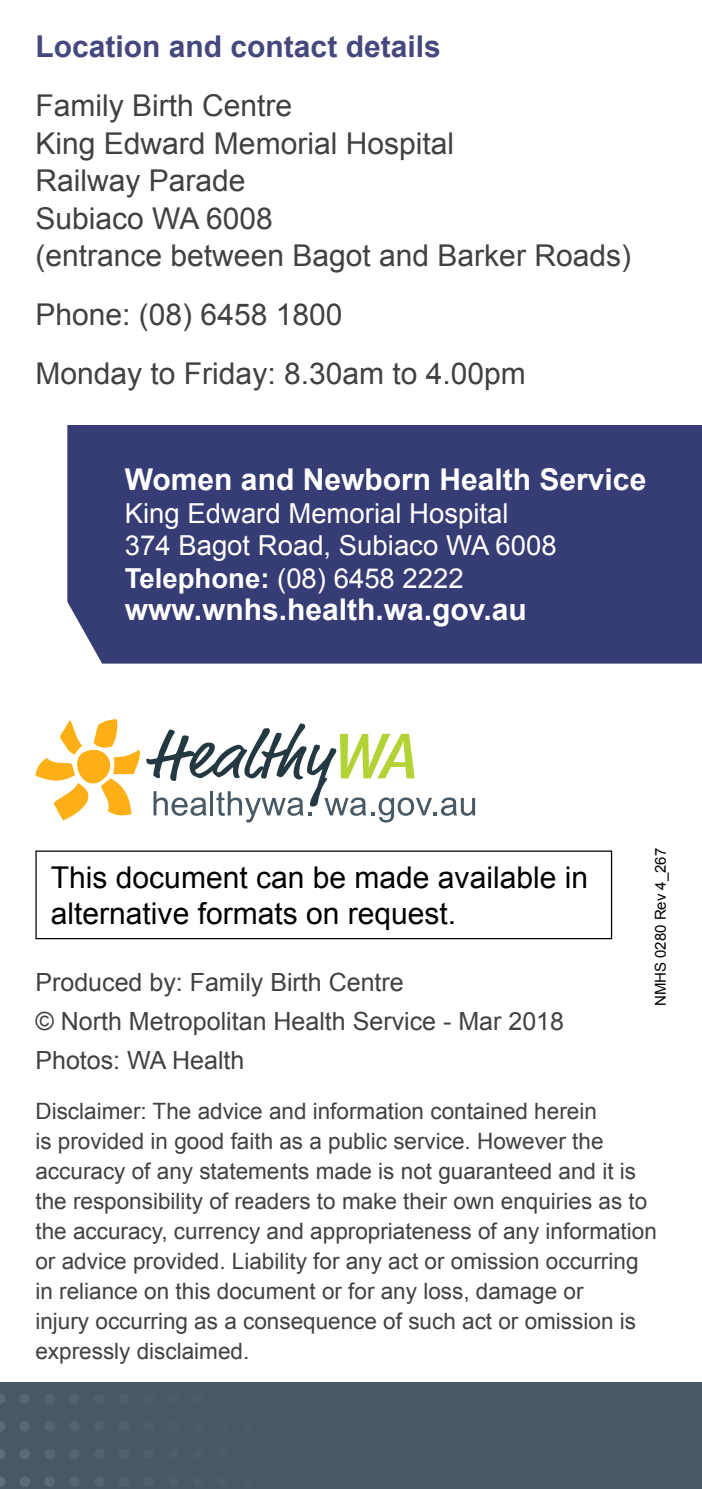
<style>
.page{position:relative;width:702px;height:1489px;background:#fff}
.page>*{position:absolute;margin:0;border:0;box-sizing:border-box;transform-origin:0 0}
.t1{font:30px/37.5px "Arial";color:#414042}
.t2{font:30px/36px "Arial";color:#000}
.t3{font:700 30px "Arial";color:#fff}
.t4{font:700 30px "Arial";color:#44487e}
.t5{font:27.5px/32.5px "Arial";color:#fff}
.t6{font:25px/39.2px "Arial";color:#414042}
.t7{font:22.5px/30px "Arial";color:#414042}
.t8{font:15px "Arial";color:#000}
.s1{font-weight:700}
</style>
<div class="page">
<div style="left:67px;top:425px;width:635px;height:238px;background:#363c74"></div>
<div style="left:35px;top:850px;width:577px;height:89px;border:1px solid #000"></div>
<svg style="left:35px;top:719px;width:440px;height:103px"></svg>
<div style="left:0;top:1382px;width:702px;height:106px;background:#485865"></div>
<div style="left:168px;top:1393px;width:11px;height:10px;background:#4c5c68;border-radius:50%"></div>
<div style="left:119px;top:1393px;width:10px;height:10px;background:#4f5e6b;border-radius:50%"></div>
<div style="left:144px;top:1393px;width:10px;height:10px;background:#4d5d6a;border-radius:50%"></div>
<div style="left:69px;top:1393px;width:11px;height:10px;background:#52616e;border-radius:50%"></div>
<div style="left:94px;top:1393px;width:11px;height:10px;background:#50606c;border-radius:50%"></div>
<div style="left:19px;top:1393px;width:11px;height:10px;background:#576672;border-radius:50%"></div>
<div style="left:44px;top:1393px;width:11px;height:10px;background:#546370;border-radius:50%"></div>
<svg style="left:0;top:1393px;width:5px;height:10px"></svg>
<div style="left:168px;top:1420px;width:11px;height:11px;background:#4d5c69;border-radius:50%"></div>
<div style="left:193px;top:1420px;width:11px;height:11px;background:#4c5b68;border-radius:50%"></div>
<div style="left:119px;top:1420px;width:10px;height:11px;background:#4f5f6b;border-radius:50%"></div>
<div style="left:144px;top:1420px;width:10px;height:11px;background:#4e5d6a;border-radius:50%"></div>
<div style="left:69px;top:1420px;width:11px;height:11px;background:#54636f;border-radius:50%"></div>
<div style="left:94px;top:1420px;width:11px;height:11px;background:#51606d;border-radius:50%"></div>
<div style="left:19px;top:1420px;width:11px;height:11px;background:#596874;border-radius:50%"></div>
<div style="left:44px;top:1420px;width:11px;height:11px;background:#566571;border-radius:50%"></div>
<svg style="left:0;top:1421px;width:5px;height:10px"></svg>
<div style="left:168px;top:1448px;width:11px;height:11px;background:#4d5d6a;border-radius:50%"></div>
<div style="left:193px;top:1448px;width:11px;height:11px;background:#4c5c69;border-radius:50%"></div>
<div style="left:119px;top:1448px;width:10px;height:11px;background:#51606d;border-radius:50%"></div>
<div style="left:144px;top:1448px;width:10px;height:11px;background:#4f5e6b;border-radius:50%"></div>
<div style="left:69px;top:1448px;width:11px;height:11px;background:#556470;border-radius:50%"></div>
<div style="left:94px;top:1448px;width:11px;height:11px;background:#53626e;border-radius:50%"></div>
<div style="left:19px;top:1448px;width:11px;height:11px;background:#5b6976;border-radius:50%"></div>
<div style="left:44px;top:1448px;width:11px;height:11px;background:#586673;border-radius:50%"></div>
<svg style="left:0;top:1449px;width:5px;height:10px"></svg>
<div style="left:218px;top:1476px;width:11px;height:10px;background:#4c5c68;border-radius:50%"></div>
<div style="left:168px;top:1476px;width:11px;height:10px;background:#4e5e6a;border-radius:50%"></div>
<div style="left:193px;top:1476px;width:11px;height:10px;background:#4d5c69;border-radius:50%"></div>
<div style="left:119px;top:1476px;width:10px;height:10px;background:#52616e;border-radius:50%"></div>
<div style="left:144px;top:1476px;width:10px;height:10px;background:#505f6c;border-radius:50%"></div>
<div style="left:69px;top:1476px;width:11px;height:10px;background:#576572;border-radius:50%"></div>
<div style="left:94px;top:1476px;width:11px;height:10px;background:#546370;border-radius:50%"></div>
<div style="left:19px;top:1476px;width:11px;height:10px;background:#5d6c78;border-radius:50%"></div>
<div style="left:44px;top:1476px;width:11px;height:10px;background:#596874;border-radius:50%"></div>
<svg style="left:0;top:1476px;width:5px;height:10px"></svg>
<h1 class="t4" style="left:35px;top:27px;width:407px">Location and contact details</h1>
<h1 class="t1" style="left:35px;top:87px;width:597px">Family Birth Centre<br>King Edward Memorial Hospital<br>Railway Parade<br>Subiaco WA 6008<br>(entrance between Bagot and Barker Roads)</h1>
<h1 class="t1" style="left:35px;top:285px;width:492px;line-height:58.8px">Phone: (08) 6458 1800<br>Monday to Friday: 8.30am to 4.00pm</h1>
<h1 class="t3" style="left:125px;top:459px;width:523px">Women and Newborn Health Service</h1>
<p class="t5" style="left:125px;top:497px;width:433px">King Edward Memorial Hospital<br>374 Bagot Road, Subiaco WA 6008<br><span class="s1">Telephone:</span> (08) 6458 2222</p>
<h1 class="t3" style="left:125px;top:589px;width:403px">www.wnhs.health.wa.gov.au</h1>
<h1 class="t2" style="left:51px;top:859px;width:538px">This document can be made available in alternative formats on request.</h1>
<p class="t6" style="left:35px;top:962px;width:370px">Produced by: Family Birth Centre</p>
<p class="t6" style="left:35px;top:1001px;width:530px">© North Metropolitan Health Service - Mar 2018<br>Photos: WA Health</p>
<p class="t8" style="left:650px;top:1006px;width:160px;rotate:-90deg">NMHS 0280 Rev 4_267</p>
<p class="t7" style="left:35px;top:1096px;width:623px">Disclaimer: The advice and information contained herein<br>is provided in good faith as a public service. However the accuracy of any statements made is not guaranteed and it is the responsibility of readers to make their own enquiries as to the accuracy, currency and appropriateness of any information or advice provided. Liability for any act or omission occurring in reliance on this document or for any loss, damage or<br>injury occurring as a consequence of such act or omission is expressly disclaimed.</p>
</div>
